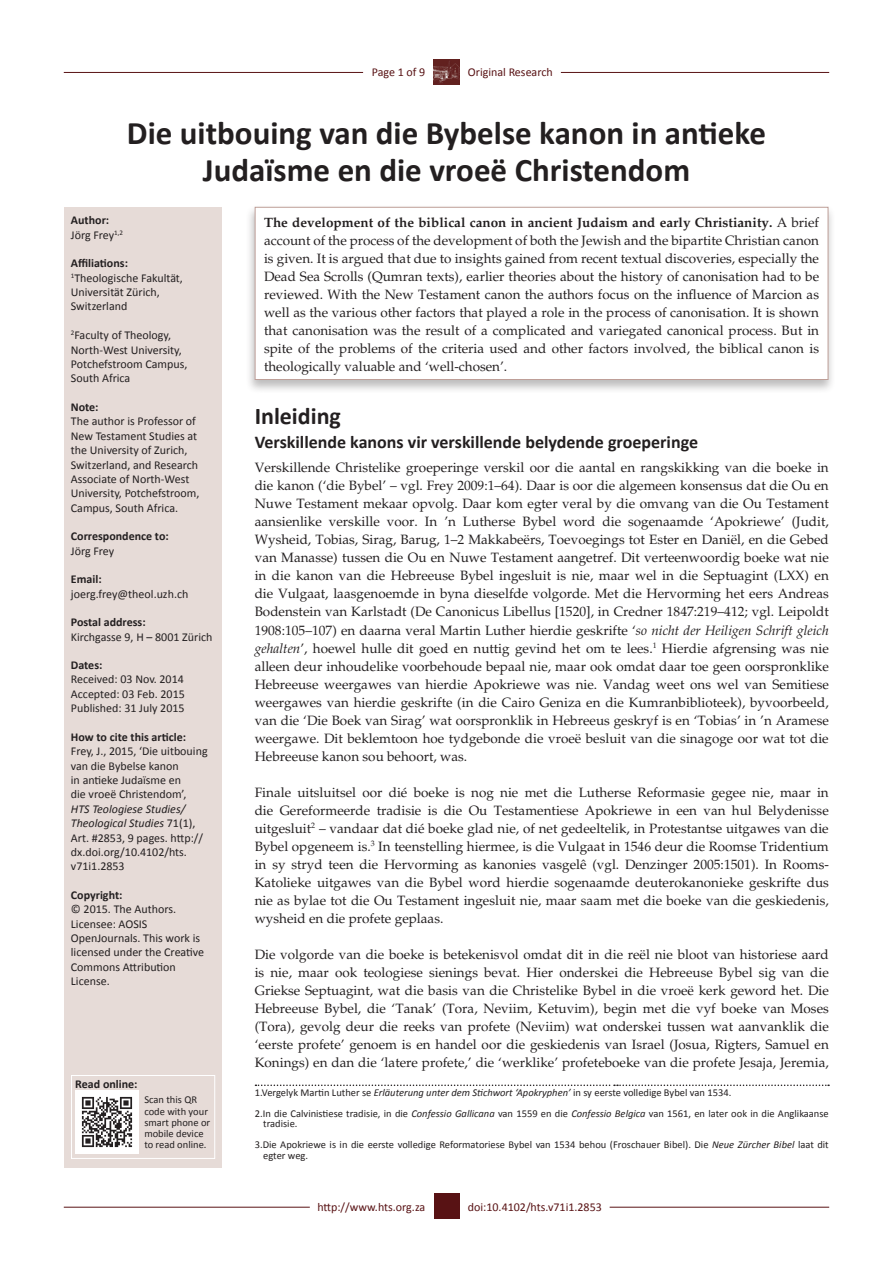
<style>
.page{position:relative;width:893px;height:1263px;background:#fff}
.page>*{position:absolute;margin:0;border:0;box-sizing:border-box;transform-origin:0 0}
.Article_Title{font:700 33px/37.5px "Calibri";color:#231f20;text-align:center}
._1{font:700 24px "Calibri";color:#231f20}
._2_1_line{font:700 18px "Calibri";color:#231f20}
.Text1{font:13.5px/18px "Palatino";color:#231f20;text-align:justify}
.Text{font:13.5px/18px "Palatino";color:#231f20;text-align:justify}
.Abstract_Text{font:13.5px/18px "Palatino";color:#231f20;text-align:justify}
.Sidebar_text{font:12px/14.4px "Calibri";color:#231f20}
.Sidebar_head{font:700 12px "Calibri";color:#231f20}
.RRH_Bottom{font:12px "Calibri";color:#581214}
.LRH_Bottom{font:12px "Calibri";letter-spacing:-.005em;color:#581214}
.RRH{font:12px "Calibri";color:#581214}
.LRH{font:12px "Calibri";letter-spacing:-.005em;color:#581214}
.Footnote_List_First{font:10.5px/10.5px "Calibri";color:#231f20}
.Sidebar_text-2{font:10.5px/11.4px "Calibri";color:#231f20}
.s1{font-weight:700}
.s2{font-style:italic}
</style>
<div class="page">
<img style="left:434px;top:59px;width:25px;height:26px">
<hr style="left:64px;top:1207px;width:246px;height:1px;background:#581214">
<hr style="left:610px;top:1207px;width:219px;height:1px;background:#581214">
<hr style="left:64px;top:72px;width:299px;height:1px;background:#581214">
<hr style="left:561px;top:72px;width:268px;height:1px;background:#581214">
<div style="left:434px;top:1193px;width:25px;height:26px;background:#581214"></div>
<div style="left:65px;top:207px;width:157px;height:960px;background:#e6dbd7"></div>
<div style="left:245px;top:204px;width:590px;height:190px;background:#231f20;opacity:.3"></div>
<div style="left:255px;top:207px;width:573px;height:172px;background:#fff"></div>
<div style="left:255px;top:207px;width:573px;height:173px;border:1px solid #be9f98"></div>
<div style="left:71px;top:1075px;width:144px;height:84px;border:1px solid #fff"></div>
<img style="left:75px;top:1091px;width:63px;height:63px">
<svg style="left:255px;top:1084px;width:574px;height:2px"></svg>
<p class="LRH" style="left:372px;top:65px;width:55px">Page 1 of 9</p>
<p class="RRH" style="left:468px;top:65px;width:86px">Original Research</p>
<p class="Article_Title" style="left:127px;top:113px;width:641px">Die uitbouing van die Bybelse kanon in antieke<br>Judaïsme en die vroeë Christendom</p>
<p class="Abstract_Text" style="left:264px;top:213px;width:557px"><span class="s1">The development of the biblical canon in ancient Judaism and early Christianity.</span> A brief account of the process of the development of both the Jewish and the bipartite Christian canon is given. It is argued that due to insights gained from recent textual discoveries, especially the Dead Sea Scrolls (Qumran texts), earlier theories about the history of canonisation had to be reviewed. With the New Testament canon the authors focus on the influence of Marcion as well as the various other factors that played a role in the process of canonisation. It is shown that canonisation was the result of a complicated and variegated canonical process. But in spite of the problems of the criteria used and other factors involved, the biblical canon is theologically valuable and ‘well-chosen’.</p>
<p class="Sidebar_head" style="left:71px;top:213px;width:40px">Author:</p>
<p class="Sidebar_text" style="left:71px;top:228px;width:54px">Jörg Frey<sup>1,2</sup></p>
<p class="Sidebar_head" style="left:71px;top:256px;width:59px">Affiliations:</p>
<p class="Sidebar_text" style="left:71px;top:270px;width:114px"><sup>1</sup>Theologische Fakultät,<br>Universität Zürich,<br>Switzerland</p>
<p class="Sidebar_text" style="left:71px;top:328px;width:118px"><sup>2</sup>Faculty of Theology,<br>North-West University,<br>Potchefstroom Campus,<br>South Africa</p>
<p class="Sidebar_head" style="left:71px;top:400px;width:29px">Note:</p>
<p class="Sidebar_text" style="left:71px;top:414px;width:130px">The author is Professor of<br>New Testament Studies at the University of Zurich,<br>Switzerland, and Research<br>Associate of North-West<br>University, Potchefstroom,<br>Campus, South Africa.</p>
<p class="Sidebar_head" style="left:71px;top:529px;width:99px">Correspondence to:</p>
<p class="Sidebar_text" style="left:71px;top:543px;width:45px">Jörg Frey</p>
<p class="Sidebar_head" style="left:71px;top:572px;width:32px">Email:</p>
<p class="Sidebar_text" style="left:71px;top:586px;width:119px">joerg.frey@theol.uzh.ch</p>
<p class="Sidebar_head" style="left:71px;top:615px;width:76px">Postal address:</p>
<p class="Sidebar_text" style="left:71px;top:629px;width:143px">Kirchgasse 9, H – 8001 Zürich</p>
<p class="Sidebar_head" style="left:71px;top:658px;width:33px">Dates:</p>
<p class="Sidebar_text" style="left:71px;top:672px;width:114px">Received: 03 Nov. 2014</p>
<p class="Sidebar_text" style="left:71px;top:687px;width:115px">Accepted: 03 Feb. 2015</p>
<p class="Sidebar_text" style="left:71px;top:701px;width:115px">Published: 31 July 2015</p>
<p class="Sidebar_head" style="left:71px;top:729px;width:117px">How to cite this article:</p>
<p class="Sidebar_text" style="left:71px;top:744px;width:138px">Frey, J., 2015, ‘Die uitbouing van die Bybelse kanon<br>in antieke Judaïsme en<br>die vroeë Christendom’,<br><span class="s2">HTS Teologiese Studies/<br>Theological Studies</span> 71(1),<br>Art. #2853, 9 pages. http:// dx.doi.org/10.4102/hts. v71i1.2853</p>
<p class="Sidebar_head" style="left:71px;top:887px;width:53px">Copyright:</p>
<p class="Sidebar_text" style="left:71px;top:902px;width:135px">© 2015. The Authors.<br>Licensee: AOSIS<br>OpenJournals. This work is licensed under the Creative<br>Commons Attribution<br>License.</p>
<p class="_1" style="left:255px;top:402px;width:88px">Inleiding</p>
<p class="_2_1_line" style="left:255px;top:431px;width:445px">Verskillende kanons vir verskillende belydende groeperinge</p>
<p class="Text1" style="left:255px;top:459px;width:576px">Verskillende Christelike groeperinge verskil oor die aantal en rangskikking van die boeke in die kanon (‘die Bybel’ – vgl. Frey 2009:1–64). Daar is oor die algemeen konsensus dat die Ou en Nuwe Testament mekaar opvolg. Daar kom egter veral by die omvang van die Ou Testament aansienlike verskille voor. In ’n Lutherse Bybel word die sogenaamde ‘Apokriewe’ (Judit, Wysheid, Tobias, Sirag, Barug, 1–2 Makkabeërs, Toevoegings tot Ester en Daniël, en die Gebed van Manasse) tussen die Ou en Nuwe Testament aangetref. Dit verteenwoordig boeke wat nie in die kanon van die Hebreeuse Bybel ingesluit is nie, maar wel in die Septuagint (LXX) en die Vulgaat, laasgenoemde in byna dieselfde volgorde. Met die Hervorming het eers Andreas Bodenstein van Karlstadt (De Canonicus Libellus [1520], in Credner 1847:219–412; vgl. Leipoldt 1908:105–107) en daarna veral Martin Luther hierdie geskrifte ‘<span class="s2">so nicht der Heiligen Schrift gleich gehalten</span>’, hoewel hulle dit goed en nuttig gevind het om te lees.<sup>1</sup> Hierdie afgrensing was nie alleen deur inhoudelike voorbehoude bepaal nie, maar ook omdat daar toe geen oorspronklike Hebreeuse weergawes van hierdie Apokriewe was nie. Vandag weet ons wel van Semitiese weergawes van hierdie geskrifte (in die Cairo Geniza en die Kumranbiblioteek), byvoorbeeld, van die ‘Die Boek van Sirag’ wat oorspronklik in Hebreeus geskryf is en ‘Tobias’ in ’n Aramese weergawe. Dit beklemtoon hoe tydgebonde die vroeë besluit van die sinagoge oor wat tot die Hebreeuse kanon sou behoort, was.</p>
<p class="Text" style="left:255px;top:783px;width:576px">Finale uitsluitsel oor dié boeke is nog nie met die Lutherse Reformasie gegee nie, maar in die Gereformeerde tradisie is die Ou Testamentiese Apokriewe in een van hul Belydenisse uitgesluit<sup>2</sup> – vandaar dat dié boeke glad nie, of net gedeeltelik, in Protestantse uitgawes van die Bybel opgeneem is.<sup>3</sup> In teenstelling hiermee, is die Vulgaat in 1546 deur die Roomse Tridentium in sy stryd teen die Hervorming as kanonies vasgelê (vgl. Denzinger 2005:1501). In Rooms-Katolieke uitgawes van die Bybel word hierdie sogenaamde deuterokanonieke geskrifte dus nie as bylae tot die Ou Testament ingesluit nie, maar saam met die boeke van die geskiedenis, wysheid en die profete geplaas.</p>
<p class="Text" style="left:255px;top:945px;width:576px">Die volgorde van die boeke is betekenisvol omdat dit in die reël nie bloot van historiese aard is nie, maar ook teologiese sienings bevat. Hier onderskei die Hebreeuse Bybel sig van die Griekse Septuagint, wat die basis van die Christelike Bybel in die vroeë kerk geword het. Die Hebreeuse Bybel, die ‘Tanak’ (Tora, Neviim, Ketuvim), begin met die vyf boeke van Moses (Tora), gevolg deur die reeks van profete (Neviim) wat onderskei tussen wat aanvanklik die ‘eerste profete’ genoem is en handel oor die geskiedenis van Israel (Josua, Rigters, Samuel en Konings) en dan die ‘latere profete,’ die ‘werklike’ profeteboeke van die profete Jesaja, Jeremia,</p>
<p class="Footnote_List_First" style="left:255px;top:1087px;width:478px">1.Vergelyk Martin Luther se <span class="s2">Erläuterung unter dem Stichwort ‘Apokryphen’</span> in sy eerste volledige Bybel van 1534.</p>
<p class="Footnote_List_First" style="left:263px;top:1108px;width:567px;text-indent:-9px">2.In die Calvinistiese tradisie, in die <span class="s2">Confessio Gallicana</span> van 1559 en die <span class="s2">Confessio Belgica</span> van 1561, en later ook in die Anglikaanse tradisie.</p>
<p class="Footnote_List_First" style="left:263px;top:1139px;width:567px;text-indent:-9px">3.Die Apokriewe is in die eerste volledige Reformatoriese Bybel van 1534 behou (Froschauer Bibel). Die <span class="s2">Neue Zürcher Bibel</span> laat dit egter weg.</p>
<p class="Sidebar_head" style="left:75px;top:1077px;width:64px">Read online:</p>
<p class="Sidebar_text-2" style="left:144px;top:1094px;width:67px">Scan this QR code with your smart phone or mobile device to read online.</p>
<p class="LRH_Bottom" style="left:317px;top:1199px;width:109px">http://www.hts.org.za</p>
<p class="RRH_Bottom" style="left:468px;top:1199px;width:136px">doi:10.4102/hts.v71i1.2853</p>
</div>
